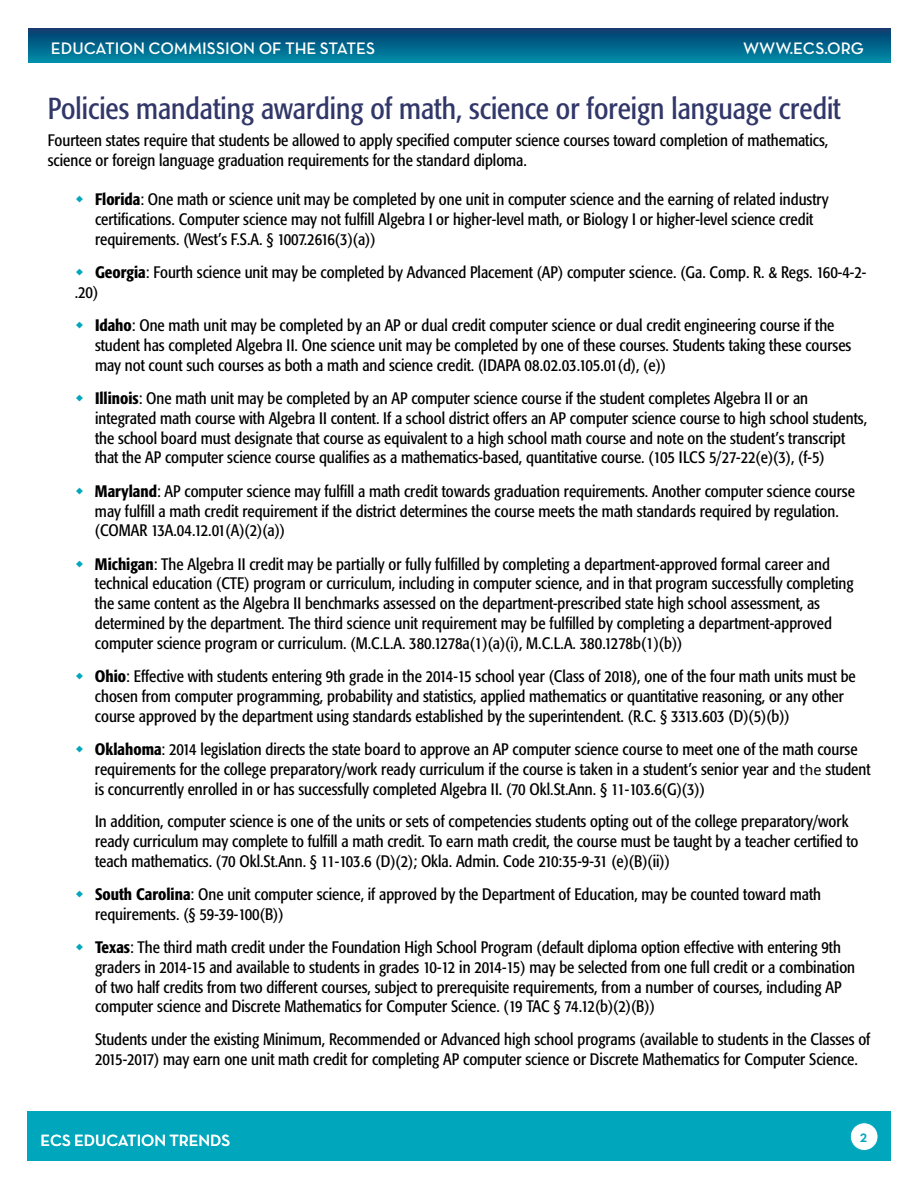
<style>
.page{position:relative;width:918px;height:1188px;background:#fff}
.page>*{position:absolute;margin:0;border:0;box-sizing:border-box;transform-origin:0 0}
.t1{font:condensed 30px "Formata";color:#313769}
.t2{font:16.95px "Neutra Text TF Demi SC Alt";color:#fff}
.t3{font:condensed 16.5px/19.8px "Formata";color:#000}
.t4{font:16.5px "Neutra Text TF Demi SC Alt";color:#fff}
.t5{font:16.5px "Neutra Text TF Demi SC Alt";color:#00a7bc}
.s1{font-weight:500}
.s2{font-family:"Calibri";font-stretch:normal}
</style>
<div class="page">
<div style="left:27px;top:1112px;width:864px;height:49px;background:#00a7bc"></div>
<div style="left:850px;top:1123px;width:28px;height:27px;background:#fff;border-radius:50%"></div>
<div style="left:850px;top:1122px;width:28px;height:29px;border:1px solid #00a7bc;border-radius:50%"></div>
<div style="left:28px;top:29px;width:863px;height:34px;background:linear-gradient(to bottom,#053d6e,#008ca8)"></div>
<p class="t2" style="left:51px;top:38px;width:326px">EDUCATION COMMISSION OF THE STATES</p>
<p class="t2" style="left:743px;top:38px;width:122px">WWW.ECS.ORG</p>
<h1 class="t1" style="left:48px;top:90px;width:795px">Policies mandating awarding of math, science or foreign language credit</h1>
<p class="t3" style="left:48px;top:130px;width:782px">Fourteen states require that students be allowed to apply specified computer science courses toward completion of mathematics, science or foreign language graduation requirements for the standard diploma.</p>
<p class="t3" style="left:95px;top:190px;width:735px"><span class="s1">Florida</span>: One math or science unit may be completed by one unit in computer science and the earning of related industry certifications. Computer science may not fulfill Algebra I or higher-level math, or Biology I or higher-level science credit requirements. (West’s F.S.A. § 1007.2616(3)(a))</p>
<p class="t3" style="left:75px;top:263px;width:793px;text-indent:20px"><span class="s1">Georgia</span>: Fourth science unit may be completed by Advanced Placement (AP) computer science. (Ga. Comp. R. &amp; Regs. 160-4-2- .20)</p>
<p class="t3" style="left:95px;top:316px;width:758px"><span class="s1">Idaho</span>: One math unit may be completed by an AP or dual credit computer science or dual credit engineering course if the student has completed Algebra II. One science unit may be completed by one of these courses. Students taking these courses may not count such courses as both a math and science credit. (IDAPA 08.02.03.105.01(d), (e))</p>
<p class="t3" style="left:95px;top:389px;width:774px"><span class="s1">Illinois</span>: One math unit may be completed by an AP computer science course if the student completes Algebra II or an integrated math course with Algebra II content. If a school district offers an AP computer science course to high school students, the school board must designate that course as equivalent to a high school math course and note on the student’s transcript that the AP computer science course qualifies as a mathematics-based, quantitative course. (105 ILCS 5/27-22(e)(3), (f-5)</p>
<p class="t3" style="left:95px;top:481px;width:761px"><span class="s1">Maryland</span>: AP computer science may fulfill a math credit towards graduation requirements. Another computer science course may fulfill a math credit requirement if the district determines the course meets the math standards required by regulation. (COMAR 13A.04.12.01(A)(2)(a))</p>
<p class="t3" style="left:95px;top:554px;width:760px"><span class="s1">Michigan</span>: The Algebra II credit may be partially or fully fulfilled by completing a department-approved formal career and technical education (CTE) program or curriculum, including in computer science, and in that program successfully completing the same content as the Algebra II benchmarks assessed on the department-prescribed state high school assessment, as determined by the department. The third science unit requirement may be fulfilled by completing a department-approved computer science program or curriculum. (M.C.L.A. 380.1278a(1)(a)(i), M.C.L.A. 380.1278b(1)(b))</p>
<p class="t3" style="left:95px;top:667px;width:762px"><span class="s1">Ohio</span>: Effective with students entering 9th grade in the 2014-15 school year (Class of 2018), one of the four math units must be chosen from computer programming, probability and statistics, applied mathematics or quantitative reasoning, or any other course approved by the department using standards established by the superintendent. (R.C. § 3313.603 (D)(5)(b))</p>
<p class="t3" style="left:95px;top:739px;width:777px"><span class="s1">Oklahoma</span>: 2014 legislation directs the state board to approve an AP computer science course to meet one of the math course requirements for the college preparatory/work ready curriculum if the course is taken in a student’s senior year and <span class="s2">the</span> student is concurrently enrolled in or has successfully completed Algebra II. (70 Okl.St.Ann. § 11-103.6(G)(3))</p>
<p class="t3" style="left:95px;top:812px;width:765px">In addition, computer science is one of the units or sets of competencies students opting out of the college preparatory/work ready curriculum may complete to fulfill a math credit. To earn math credit, the course must be taught by a teacher certified to teach mathematics. (70 Okl.St.Ann. § 11-103.6 (D)(2); Okla. Admin. Code 210:35-9-31 (e)(B)(ii))</p>
<p class="t3" style="left:95px;top:884px;width:728px"><span class="s1">South Carolina</span>: One unit computer science, if approved by the Department of Education, may be counted toward math requirements. (§ 59-39-100(B))</p>
<p class="t3" style="left:95px;top:938px;width:762px"><span class="s1">Texas</span>: The third math credit under the Foundation High School Program (default diploma option effective with entering 9th graders in 2014-15 and available to students in grades 10-12 in 2014-15) may be selected from one full credit or a combination of two half credits from two different courses, subject to prerequisite requirements, from a number of courses, including AP computer science and Discrete Mathematics for Computer Science. (19 TAC § 74.12(b)(2)(B))</p>
<p class="t3" style="left:95px;top:1029px;width:777px">Students under the existing Minimum, Recommended or Advanced high school programs (available to students in the Classes of<br>2015-2017) may earn one unit math credit for completing AP computer science or Discrete Mathematics for Computer Science.</p>
<p class="t4" style="left:40px;top:1131px;width:191px">ECS EDUCATION TRENDS</p>
<p class="t5" style="left:859px;top:1127px;width:10px">2</p>
</div>
